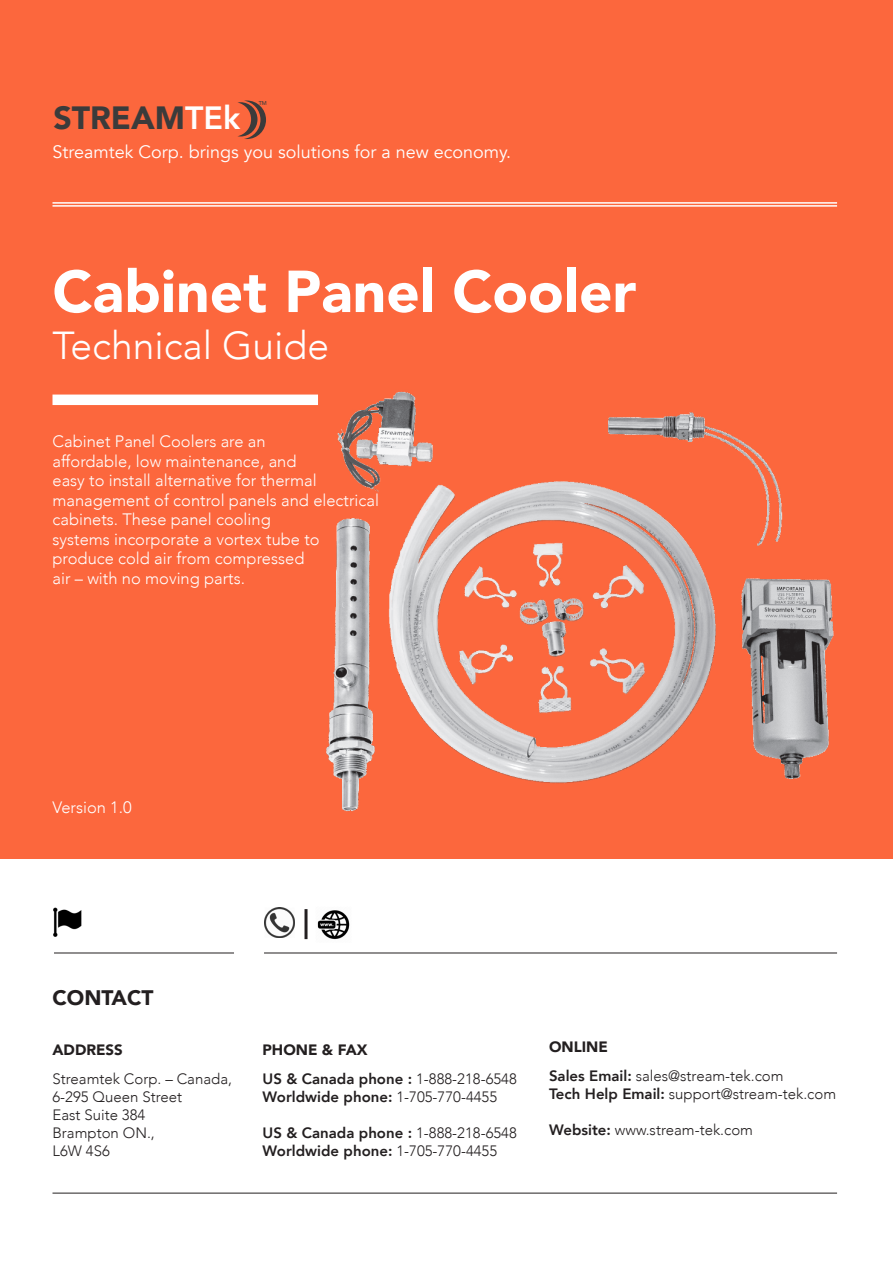
<style>
.page{position:relative;width:893px;height:1263px;background:#fff}
.page>*{position:absolute;margin:0;border:0;box-sizing:border-box;transform-origin:0 0}
.t1{font:900 58.5px "Avenir";color:#fff}
.t2{font:300 39px "Avenir";color:#fff}
.t3{font:900 32.1px "Avenir";color:#3b3b3b}
.t4{font:900 21px "Avenir";color:#231f20}
.t5{font:18px "Avenir";color:#fff}
.t6{font:300 16.5px/19.5px "Avenir";color:#fff}
.t7{font:300 15px "Avenir";color:#231f20}
.t8{font:800 15px "Avenir";color:#231f20}
.t9{font:900 15px "Avenir";color:#231f20}
.t10{font:500 5.55px "Avenir";color:#3b3b3b}
.s1{font-weight:800;color:#fff}
.s2{font-weight:300}
.s3{font-weight:800}
</style>
<div class="page">
<div style="left:0;top:0;width:892px;height:858px;background:#fc673d"></div>
<hr style="left:52px;top:202px;width:785px;height:2px;background:#fff">
<hr style="left:52px;top:205px;width:785px;height:2px;background:#fff">
<div style="left:52px;top:395px;width:266px;height:10px;background:#fff"></div>
<hr style="left:52px;top:1193px;width:785px;height:1px;background:#231f20">
<hr style="left:54px;top:953px;width:180px;height:1px;background:#231f20">
<hr style="left:264px;top:953px;width:573px;height:1px;background:#231f20">
<img style="left:53px;top:908px;width:29px;height:29px">
<img style="left:264px;top:908px;width:30px;height:30px">
<svg style="left:304px;top:909px;width:4px;height:30px"></svg>
<img style="left:317px;top:910px;width:33px;height:30px">
<svg style="left:237px;top:101px;width:29px;height:38px"></svg>
<img style="left:314px;top:391px;width:520px;height:421px">
<h3 class="t3" style="left:53px;top:90px;width:188px">STREAM<span class="s1">TEk</span></h3>
<p class="t10" style="left:259px;top:98px;width:10px">TM</p>
<p class="t5" style="left:52px;top:141px;width:460px">Streamtek Corp. brings you solutions for a new economy.</p>
<p class="t1" style="left:52px;top:242px;width:585px">Cabinet Panel Cooler</p>
<p class="t2" style="left:52px;top:322px;width:278px">Technical Guide</p>
<p class="t6" style="left:52px;top:432px;width:215px">Cabinet Panel Coolers are an</p>
<p class="t6" style="left:52px;top:451px;width:245px">affordable, low maintenance, and</p>
<p class="t6" style="left:52px;top:471px;width:266px">easy to install alternative for thermal</p>
<p class="t6" style="left:52px;top:490px;width:328px">management of control panels and electrical cabinets. These panel cooling</p>
<p class="t6" style="left:52px;top:529px;width:269px">systems incorporate a vortex tube to</p>
<p class="t6" style="left:52px;top:549px;width:253px">produce cold air from compressed</p>
<p class="t6" style="left:52px;top:568px;width:194px">air – with no moving parts.</p>
<p class="t6" style="left:52px;top:798px;width:81px">Version 1.0</p>
<p class="t4" style="left:52px;top:980px;width:103px">CONTACT</p>
<p class="t9" style="left:52px;top:1037px;width:72px">ADDRESS</p>
<p class="t7" style="left:52px;top:1070px;width:181px">Streamtek Corp. – Canada,</p>
<p class="t7" style="left:52px;top:1088px;width:131px">6-295 Queen Street</p>
<p class="t7" style="left:52px;top:1106px;width:94px">East Suite 384</p>
<p class="t7" style="left:52px;top:1124px;width:104px">Brampton ON.,</p>
<p class="t7" style="left:52px;top:1142px;width:59px">L6W 4S6</p>
<p class="t9" style="left:262px;top:1037px;width:107px">PHONE &amp; FAX</p>
<p class="t8" style="left:262px;top:1067px;width:256px">US &amp; Canada phone : <span class="s2">1-888-218-6548</span></p>
<p class="t8" style="left:262px;top:1085px;width:236px">Worldwide phone: <span class="s2">1-705-770-4455</span></p>
<p class="t8" style="left:262px;top:1121px;width:256px">US &amp; Canada phone : <span class="s2">1-888-218-6548</span></p>
<p class="t8" style="left:262px;top:1139px;width:236px">Worldwide phone: <span class="s2">1-705-770-4455</span></p>
<p class="t9" style="left:549px;top:1034px;width:60px">ONLINE</p>
<p class="t7" style="left:549px;top:1066px;width:236px"><span class="s3">Sales Email:</span> sales@stream-tek.com</p>
<p class="t7" style="left:549px;top:1084px;width:289px"><span class="s3">Tech Help Email:</span> support@stream-tek.com</p>
<p class="t7" style="left:549px;top:1120px;width:205px"><span class="s3">Website:</span> www.stream-tek.com</p>
</div>
